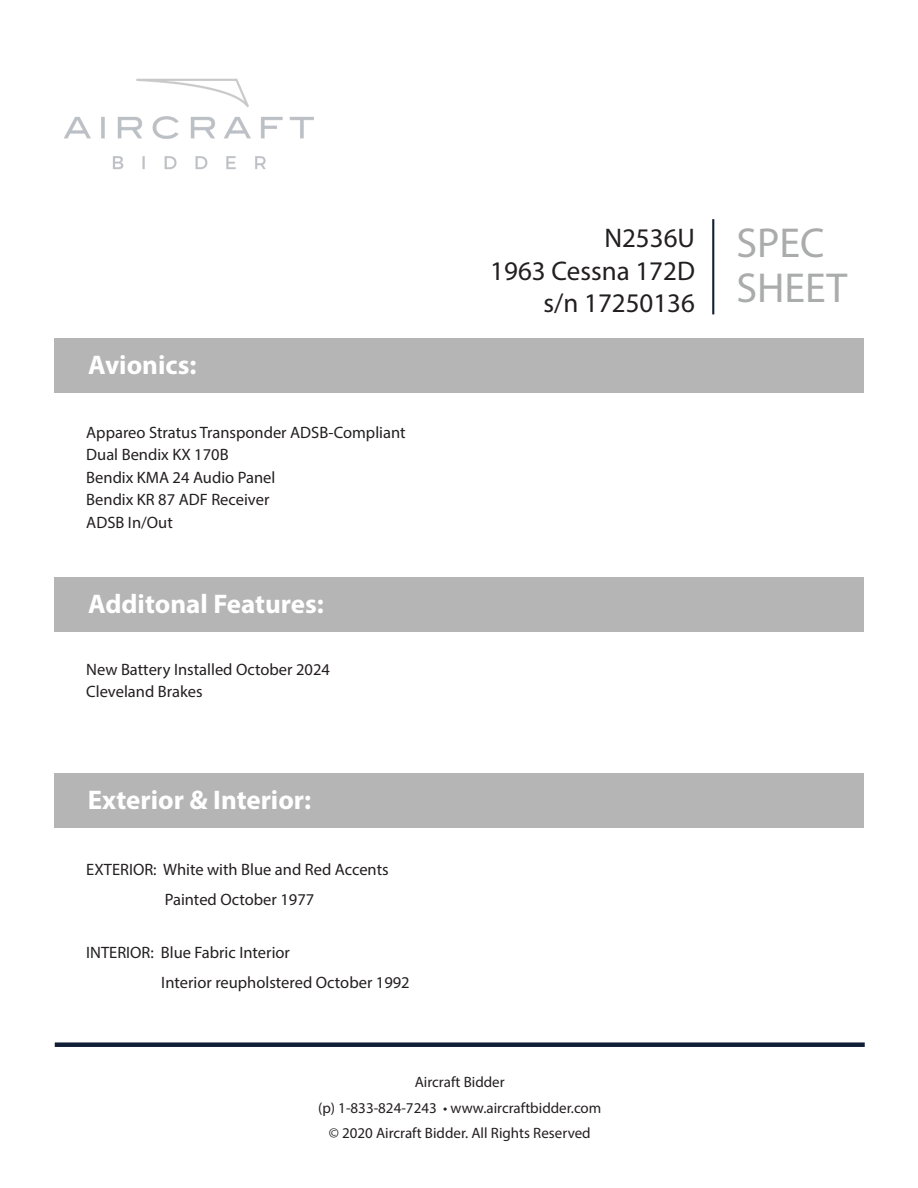
<style>
.page{position:relative;width:918px;height:1188px;background:#fff}
.page>*{position:absolute;margin:0;border:0;box-sizing:border-box;transform-origin:0 0}
.t1{font:42px/45.2px "Myriad Pro";color:#aaabab}
.t2{font:700 27px "Myriad Pro";color:#fff}
.t3{font:27px/32.4px "Myriad Pro";color:#231f20;text-align:right}
.t4{font:16.5px "Myriad Pro";color:#231f20}
.t5{font:15px/25.5px "Myriad Pro";color:#231f20;text-align:center}
</style>
<div class="page">
<div style="left:54px;top:577px;width:810px;height:55px;background:#b5b5b6"></div>
<div style="left:54px;top:773px;width:809px;height:55px;background:#b5b5b6"></div>
<div style="left:54px;top:338px;width:810px;height:55px;background:#b5b5b6"></div>
<img style="left:64px;top:78px;width:250px;height:92px">
<div style="left:55px;top:1042px;width:810px;height:5px;background:#101f37"></div>
<hr style="left:712px;top:219px;width:2px;height:95px;background:#101f37">
<p class="t2" style="left:88px;top:347px;width:110px">Avionics:</p>
<p class="t4" style="left:86px;top:422px;width:321px">Appareo Stratus Transponder ADSB-Compliant</p>
<p class="t4" style="left:86px;top:444px;width:144px">Dual Bendix KX 170B</p>
<p class="t4" style="left:86px;top:467px;width:191px">Bendix KMA 24 Audio Panel</p>
<p class="t4" style="left:86px;top:489px;width:185px">Bendix KR 87 ADF Receiver</p>
<p class="t4" style="left:86px;top:512px;width:88px">ADSB In/Out</p>
<p class="t2" style="left:88px;top:586px;width:237px">Additonal Features:</p>
<p class="t4" style="left:86px;top:659px;width:245px">New Battery Installed October 2024</p>
<p class="t4" style="left:86px;top:681px;width:118px">Cleveland Brakes</p>
<p class="t2" style="left:88px;top:782px;width:225px">Exterior &amp; Interior:</p>
<p class="t4" style="left:86px;top:860px;width:304px">EXTERIOR: White with Blue and Red Accents</p>
<p class="t4" style="left:165px;top:890px;width:151px">Painted October 1977</p>
<p class="t4" style="left:86px;top:942px;width:205px">INTERIOR: Blue Fabric Interior</p>
<p class="t4" style="left:161px;top:972px;width:250px">Interior reupholstered October 1992</p>
<h2 class="t3" style="left:490px;top:222px;width:206px">N2536U<br>1963 Cessna 172D s/n 17250136</h2>
<h1 class="t1" style="left:736px;top:220px;width:112px">SPEC<br>SHEET</h1>
<p class="t5" style="left:318px;top:1069px;width:285px">Aircraft Bidder<br>(p) 1-833-824-7243 • www.aircraftbidder.com © 2020 Aircraft Bidder. All Rights Reserved</p>
</div>
